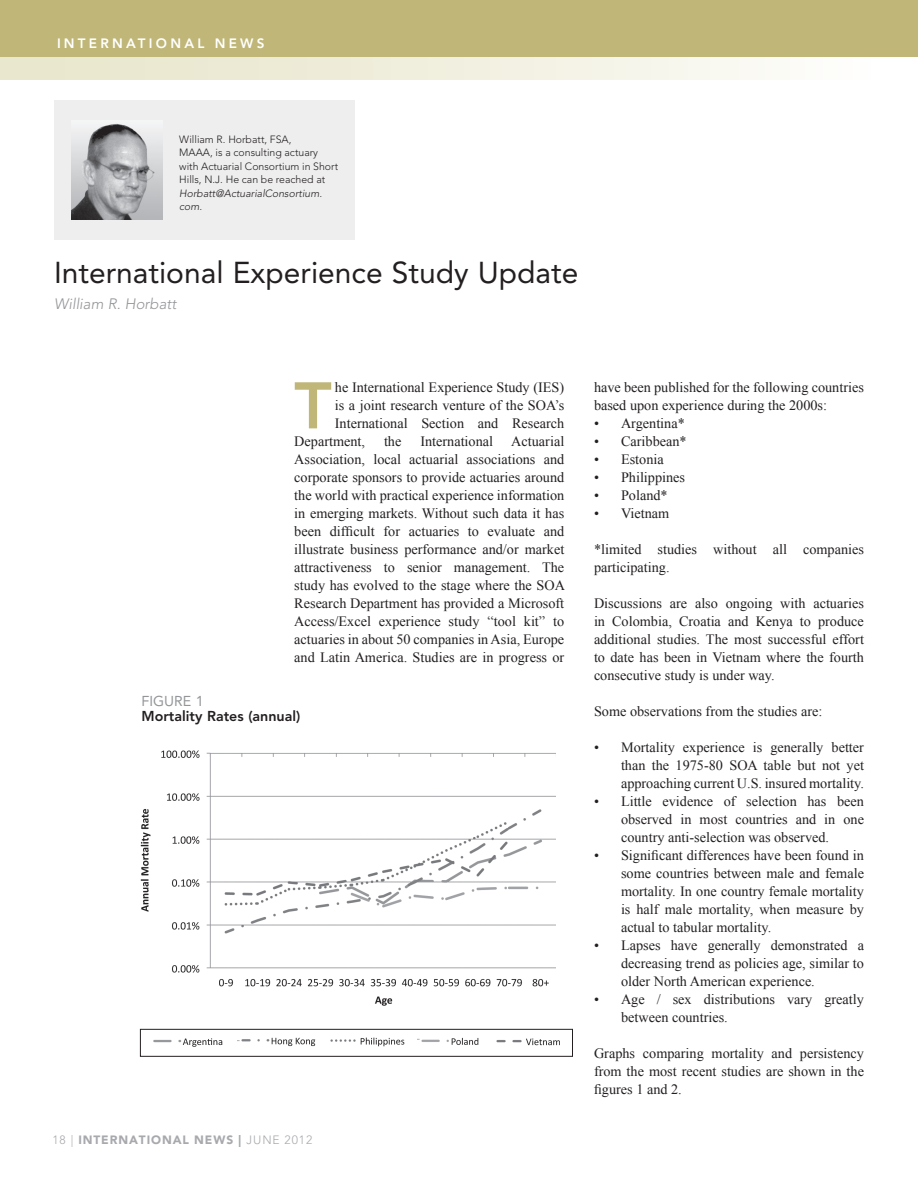
<style>
.page{position:relative;width:918px;height:1188px;background:#fff}
.page>*{position:absolute;margin:0;border:0;box-sizing:border-box;transform-origin:0 0}
.t1{font:800 65.1px "Avenir";color:#bfb678}
.t2{font:30px "Avenir";color:#231f20}
.t3{font:italic 300 15px "Avenir";color:#939598}
.t4{font:14.25px/18px "Times New Roman";color:#231f20;text-align:justify}
.t5{font:800 14.25px "Avenir";color:#231f20}
.t6{font:14.25px "Avenir";color:#939598}
.t7{font:800 13.5px "Avenir";letter-spacing:.24em;color:#fff}
.t8{font:900 12px "Avenir";letter-spacing:.075em;color:#a8a9ad}
.t9{font:300 10.5px/13.5px "Avenir";color:#231f20}
.t10{font:italic 300 10.5px/13.5px "Avenir";color:#231f20}
.s1{font-weight:300}
</style>
<div class="page">
<div style="left:0;top:53px;width:918px;height:27px;background:linear-gradient(to right,#e7e4c8,#fefefd)"></div>
<div style="left:54px;top:100px;width:300px;height:140px;background:#eeeeef"></div>
<div style="left:0;top:0;width:918px;height:57px;background:#bfb678"></div>
<img style="left:72px;top:124px;width:90px;height:96px">
<img style="left:140px;top:750px;width:415px;height:256px">
<img style="left:153px;top:1037px;width:252px;height:10px">
<img style="left:417px;top:1037px;width:62px;height:8px">
<img style="left:496px;top:1038px;width:64px;height:8px">
<div style="left:140px;top:1029px;width:433px;height:28px;border:1px solid #231f20"></div>
<p class="t7" style="left:57px;top:36px;width:209px">INTERNATIONAL NEWS</p>
<p class="t9" style="left:179px;top:133px;width:160px">William R. Horbatt, FSA,<br>MAAA, is a consulting actuary with Actuarial Consortium in Short<br>Hills, N.J. He can be reached at</p>
<p class="t10" style="left:179px;top:187px;width:144px">Horbatt@ActuarialConsortium. com.</p>
<h2 class="t2" style="left:54px;top:255px;width:526px">International Experience Study Update</h2>
<p class="t3" style="left:54px;top:295px;width:124px">William R. Horbatt</p>
<h1 class="t1" style="left:294px;top:367px;width:39px">T</h1>
<p class="t4" style="left:335px;top:378px;width:231px">he International Experience Study (IES)</p>
<p class="t4" style="left:335px;top:396px;width:231px">is a joint research venture of the SOA’s</p>
<p class="t4" style="left:335px;top:414px;width:231px">International Section and Research</p>
<p class="t4" style="left:294px;top:432px;width:72px">Department,</p>
<p class="t4" style="left:384px;top:432px;width:19px">the</p>
<p class="t4" style="left:420px;top:432px;width:74px">International</p>
<p class="t4" style="left:294px;top:432px;width:272px;text-indent:217px">Actuarial Association, local actuarial associations and corporate sponsors to provide actuaries around the world with practical experience information in emerging markets. Without such data it has been difficult for actuaries to evaluate and illustrate business performance and/or market attractiveness to senior management. The study has evolved to the stage where the SOA Research Department has provided a Microsoft Access/Excel experience study “tool kit” to actuaries in about 50 companies in Asia, Europe and Latin America. Studies are in progress or</p>
<p class="t6" style="left:141px;top:693px;width:64px">FIGURE 1</p>
<p class="t5" style="left:141px;top:708px;width:160px">M ortality Rates (annual)</p>
<p class="t8" style="left:52px;top:1132px;width:261px"><span class="s1">18 |</span> INTERNATIONAL NEWS | <span class="s1">JUNE 2012</span></p>
<p class="t4" style="left:594px;top:378px;width:271px">have been published for the following countries based upon experience during the 2000s:</p>
<p class="t4" style="left:594px;top:414px;width:92px">• Argentina*</p>
<p class="t4" style="left:594px;top:432px;width:94px">• Caribbean*</p>
<p class="t4" style="left:594px;top:450px;width:71px">• Estonia</p>
<p class="t4" style="left:594px;top:468px;width:93px">• Philippines</p>
<p class="t4" style="left:594px;top:486px;width:75px">• Poland*</p>
<p class="t4" style="left:594px;top:504px;width:77px">• Vietnam</p>
<p class="t4" style="left:594px;top:540px;width:272px">*limited studies without all companies participating.</p>
<p class="t4" style="left:594px;top:594px;width:272px">Discussions are also ongoing with actuaries in Colombia, Croatia and Kenya to produce additional studies. The most successful effort to date has been in Vietnam where the fourth consecutive study is under way.</p>
<p class="t4" style="left:594px;top:702px;width:230px">Some observations from the studies are:</p>
<p class="t4" style="left:621px;top:738px;width:245px;text-indent:-27px">• Mortality experience is generally better than the 1975-80 SOA table but not yet approaching current U.S. insured mortality.</p>
<p class="t4" style="left:621px;top:792px;width:245px;text-indent:-27px">• Little evidence of selection has been observed in most countries and in one country anti-selection was observed.</p>
<p class="t4" style="left:621px;top:846px;width:245px;text-indent:-27px">• Significant differences have been found in some countries between male and female mortality. In one country female mortality is half male mortality, when measure by actual to tabular mortality.</p>
<p class="t4" style="left:621px;top:936px;width:244px;text-indent:-27px">• Lapses have generally demonstrated a decreasing trend as policies age, similar to older North American experience.</p>
<p class="t4" style="left:621px;top:990px;width:244px;text-indent:-27px">• Age / sex distributions vary greatly between countries.</p>
<p class="t4" style="left:594px;top:1044px;width:272px">Graphs comparing mortality and persistency from the most recent studies are shown in the figures 1 and 2.</p>
</div>
